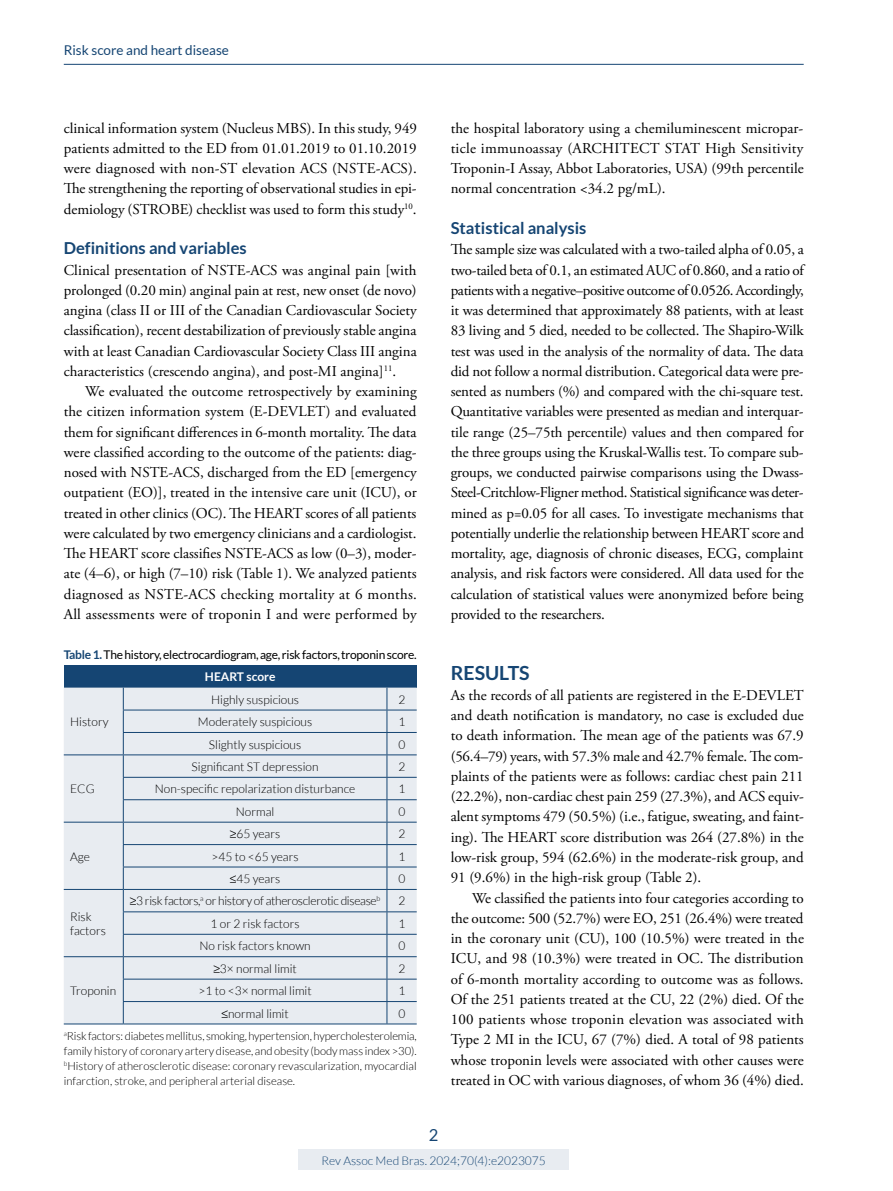
<style>
.page{position:relative;width:893px;height:1191px;background:#fff}
.page>*{position:absolute;margin:0;border:0;box-sizing:border-box;transform-origin:0 0}
.t1{font:700 19.5px "Lato";color:#154573}
.t2{font:700 16.5px "Lato";color:#154573}
.t3{font:16.5px "Lato";color:#154573}
.t4{font:15px/20.2px "Adobe Garamond Pro";color:#000;text-align:justify}
.t5{font:13.5px "Lato";color:#154573}
.t6{font:300 12px/14.4px "Lato";color:#000}
.t7{font:12px/22.4px "Lato";letter-spacing:-.02em;color:#000;text-align:center}
.t8{font:300 12px "Lato";letter-spacing:-.025em;color:#000}
.t9{font:300 12px "Lato";color:#154573}
.t10{font:300 11.25px/15px "Lato";color:#000;text-align:justify}
.s1{font-weight:700;color:#154573}
.s2{font-weight:700;color:#fff}
</style>
<div class="page">
<div style="left:299px;top:1149px;width:270px;height:21px;background:#e8ecf1"></div>
<hr style="left:64px;top:64px;width:740px;height:1px;background:#154573">
<div style="left:64px;top:665px;width:353px;height:22px;background:#154573"></div>
<div style="left:64px;top:687px;width:353px;height:336px;background:#e8ecf1"></div>
<hr style="left:123px;top:709px;width:264px;height:1px;background:#154573">
<hr style="left:387px;top:709px;width:30px;height:1px;background:#154573">
<hr style="left:123px;top:732px;width:264px;height:1px;background:#154573">
<hr style="left:387px;top:732px;width:30px;height:1px;background:#154573">
<hr style="left:64px;top:754px;width:59px;height:1px;background:#154573">
<hr style="left:123px;top:754px;width:264px;height:1px;background:#154573">
<hr style="left:387px;top:754px;width:30px;height:1px;background:#154573">
<hr style="left:123px;top:777px;width:264px;height:1px;background:#154573">
<hr style="left:387px;top:777px;width:30px;height:1px;background:#154573">
<hr style="left:123px;top:799px;width:264px;height:1px;background:#154573">
<hr style="left:387px;top:799px;width:30px;height:1px;background:#154573">
<hr style="left:64px;top:821px;width:59px;height:1px;background:#154573">
<hr style="left:123px;top:821px;width:264px;height:1px;background:#154573">
<hr style="left:387px;top:821px;width:30px;height:1px;background:#154573">
<hr style="left:123px;top:844px;width:264px;height:1px;background:#154573">
<hr style="left:387px;top:844px;width:30px;height:1px;background:#154573">
<hr style="left:123px;top:866px;width:264px;height:1px;background:#154573">
<hr style="left:387px;top:866px;width:30px;height:1px;background:#154573">
<hr style="left:64px;top:889px;width:59px;height:1px;background:#154573">
<hr style="left:123px;top:889px;width:264px;height:1px;background:#154573">
<hr style="left:387px;top:889px;width:30px;height:1px;background:#154573">
<hr style="left:123px;top:911px;width:264px;height:1px;background:#154573">
<hr style="left:387px;top:911px;width:30px;height:1px;background:#154573">
<hr style="left:123px;top:934px;width:264px;height:1px;background:#154573">
<hr style="left:387px;top:934px;width:30px;height:1px;background:#154573">
<hr style="left:64px;top:956px;width:59px;height:1px;background:#154573">
<hr style="left:64px;top:1023px;width:59px;height:1px;background:#154573">
<hr style="left:123px;top:956px;width:264px;height:1px;background:#154573">
<hr style="left:387px;top:956px;width:30px;height:1px;background:#154573">
<hr style="left:123px;top:978px;width:264px;height:1px;background:#154573">
<hr style="left:387px;top:978px;width:30px;height:1px;background:#154573">
<hr style="left:123px;top:1001px;width:264px;height:1px;background:#154573">
<svg style="left:123px;top:687px;width:1px;height:336px"></svg>
<hr style="left:387px;top:1001px;width:30px;height:1px;background:#154573">
<svg style="left:387px;top:687px;width:1px;height:336px"></svg>
<hr style="left:123px;top:1023px;width:264px;height:1px;background:#154573">
<hr style="left:387px;top:1023px;width:30px;height:1px;background:#154573">
<p class="t5" style="left:64px;top:43px;width:167px">Risk score and heart disease</p>
<p class="t4" style="left:64px;top:118px;width:355px">clinical information system (Nucleus MBS). In this study, 949 patients admitted to the ED from 01.01.2019 to 01.10.2019 were diagnosed with non-ST elevation ACS (NSTE-ACS).<br>The strengthening the reporting of observational studies in epi&shy;demiology (STROBE) checklist was used to form this study<sup>10</sup>.</p>
<p class="t2" style="left:64px;top:239px;width:184px">Definitions and variables</p>
<p class="t4" style="left:64px;top:260px;width:354px">Clinical presentation of NSTE-ACS was anginal pain [with prolonged (0.20 min) anginal pain at rest, new onset (de novo) angina (class II or III of the Canadian Cardiovascular Society classification), recent destabilization of previously stable angina with at least Canadian Cardiovascular Society Class III angina characteristics (crescendo angina), and post-MI angina]<sup>11</sup>.</p>
<p class="t4" style="left:64px;top:382px;width:355px;text-indent:21px">We evaluated the outcome retrospectively by examining the citizen information system (E-DEVLET) and evaluated them for significant differences in 6-month mortality. The data were classified according to the outcome of the patients: diag&shy;nosed with NSTE-ACS, discharged from the ED [emergency outpatient (EO)], treated in the intensive care unit (ICU), or treated in other clinics (OC). The HEART scores of all patients were calculated by two emergency clinicians and a cardiologist.<br>The HEART score classifies NSTE-ACS as low (0–3), moder&shy;ate (4–6), or high (7–10) risk (Table 1). We analyzed patients diagnosed as NSTE-ACS checking mortality at 6 months.<br>All assessments were of troponin I and were performed by</p>
<p class="t7" style="left:64px;top:643px;width:354px"><span class="s1">Table 1.</span> The history, electrocardiogram, age, risk factors, troponin score.<br><span class="s2">HEART score</span></p>
<p class="t6" style="left:70px;top:714px;width:40px">History</p>
<p class="t6" style="left:211px;top:692px;width:89px">Highly suspicious</p>
<p class="t6" style="left:398px;top:692px;width:8px">2</p>
<p class="t6" style="left:198px;top:714px;width:116px">Moderately suspicious</p>
<p class="t6" style="left:398px;top:714px;width:8px">1</p>
<p class="t6" style="left:209px;top:737px;width:94px">Slightly suspicious</p>
<p class="t6" style="left:398px;top:737px;width:8px">0</p>
<p class="t6" style="left:70px;top:782px;width:26px">ECG</p>
<p class="t6" style="left:70px;top:849px;width:21px">Age</p>
<p class="t6" style="left:70px;top:909px;width:37px">Risk factors</p>
<p class="t6" style="left:192px;top:759px;width:128px">Significant ST depression</p>
<p class="t6" style="left:398px;top:759px;width:8px">2</p>
<p class="t6" style="left:155px;top:782px;width:202px">Non-specific repolarization disturbance</p>
<p class="t6" style="left:398px;top:782px;width:8px">1</p>
<p class="t6" style="left:236px;top:804px;width:40px">Normal</p>
<p class="t6" style="left:398px;top:804px;width:8px">0</p>
<p class="t6" style="left:230px;top:826px;width:52px">≥65 years</p>
<p class="t6" style="left:398px;top:826px;width:8px">2</p>
<p class="t6" style="left:212px;top:849px;width:89px">&gt;45 to &lt;65 years</p>
<p class="t6" style="left:398px;top:849px;width:8px">1</p>
<p class="t6" style="left:230px;top:871px;width:52px">≤45 years</p>
<p class="t6" style="left:398px;top:871px;width:8px">0</p>
<p class="t8" style="left:130px;top:894px;width:252px">≥3 risk factors,<sup>a</sup> or history of atherosclerotic disease<sup>b</sup></p>
<p class="t6" style="left:398px;top:894px;width:8px">2</p>
<p class="t6" style="left:211px;top:916px;width:90px">1 or 2 risk factors</p>
<p class="t6" style="left:398px;top:916px;width:8px">1</p>
<p class="t6" style="left:199px;top:939px;width:113px">No risk factors known</p>
<p class="t6" style="left:398px;top:939px;width:8px">0</p>
<p class="t6" style="left:213px;top:961px;width:85px">≥3× normal limit</p>
<p class="t6" style="left:398px;top:961px;width:8px">2</p>
<p class="t6" style="left:199px;top:983px;width:115px">&gt;1 to &lt;3× normal limit</p>
<p class="t6" style="left:398px;top:983px;width:8px">1</p>
<p class="t6" style="left:221px;top:1006px;width:69px">≤normal limit</p>
<p class="t6" style="left:398px;top:1006px;width:8px">0</p>
<p class="t10" style="left:64px;top:1028px;width:355px"><sup>a</sup>Risk factors: diabetes mellitus, smoking, hypertension, hypercholesterolemia, family history of coronary artery disease, and obesity (body mass index &gt;30). <sup>b</sup>History of atherosclerotic disease: coronary revascularization, myocardial infarction, stroke, and peripheral arterial disease.</p>
<p class="t6" style="left:70px;top:983px;width:48px">Troponin</p>
<p class="t4" style="left:451px;top:118px;width:354px">the hospital laboratory using a chemiluminescent micropar&shy;ticle immunoassay (ARCHITECT STAT High Sensitivity Troponin-I Assay, Abbot Laboratories, USA) (99th percentile normal concentration &lt;34.2 pg/mL).</p>
<p class="t2" style="left:451px;top:218px;width:137px">Statistical analysis</p>
<p class="t4" style="left:451px;top:240px;width:355px">The sample size was calculated with a two-tailed alpha of 0.05, a two-tailed beta of 0.1, an estimated AUC of 0.860, and a ratio of patients with a negative–positive outcome of 0.0526. Accordingly, it was determined that approximately 88 patients, with at least 83 living and 5 died, needed to be collected. The Shapiro-Wilk test was used in the analysis of the normality of data. The data did not follow a normal distribution. Categorical data were pre&shy;sented as numbers (%) and compared with the chi-square test.<br>Quantitative variables were presented as median and interquar&shy;tile range (25–75th percentile) values and then compared for the three groups using the Kruskal-Wallis test. To compare sub&shy;groups, we conducted pairwise comparisons using the Dwass-Steel-Critchlow-Fligner method. Statistical significance was deter&shy;mined as p=0.05 for all cases. To investigate mechanisms that potentially underlie the relationship between HEART score and mortality, age, diagnosis of chronic diseases, ECG, complaint analysis, and risk factors were considered. All data used for the calculation of statistical values were anonymized before being provided to the researchers.</p>
<h1 class="t1" style="left:451px;top:661px;width:81px">RESULTS</h1>
<p class="t4" style="left:451px;top:685px;width:355px">As the records of all patients are registered in the E-DEVLET and death notification is mandatory, no case is excluded due to death information. The mean age of the patients was 67.9 (56.4–79) years, with 57.3% male and 42.7% female. The com&shy;plaints of the patients were as follows: cardiac chest pain 211 (22.2%), non-cardiac chest pain 259 (27.3%), and ACS equiv&shy;alent symptoms 479 (50.5%) (i.e., fatigue, sweating, and faint&shy;ing). The HEART score distribution was 264 (27.8%) in the low-risk group, 594 (62.6%) in the moderate-risk group, and 91 (9.6%) in the high-risk group (Table 2).</p>
<p class="t4" style="left:451px;top:888px;width:355px;text-indent:21px">We classified the patients into four categories according to the outcome: 500 (52.7%) were EO, 251 (26.4%) were treated in the coronary unit (CU), 100 (10.5%) were treated in the ICU, and 98 (10.3%) were treated in OC. The distribution of 6-month mortality according to outcome was as follows.<br>Of the 251 patients treated at the CU, 22 (2%) died. Of the 100 patients whose troponin elevation was associated with Type 2 MI in the ICU, 67 (7%) died. A total of 98 patients whose troponin levels were associated with other causes were treated in OC with various diagnoses, of whom 36 (4%) died.</p>
<p class="t3" style="left:429px;top:1126px;width:11px">2</p>
<p class="t9" style="left:322px;top:1154px;width:226px">Rev Assoc Med Bras. 2024;70(4):e2023075</p>
</div>
